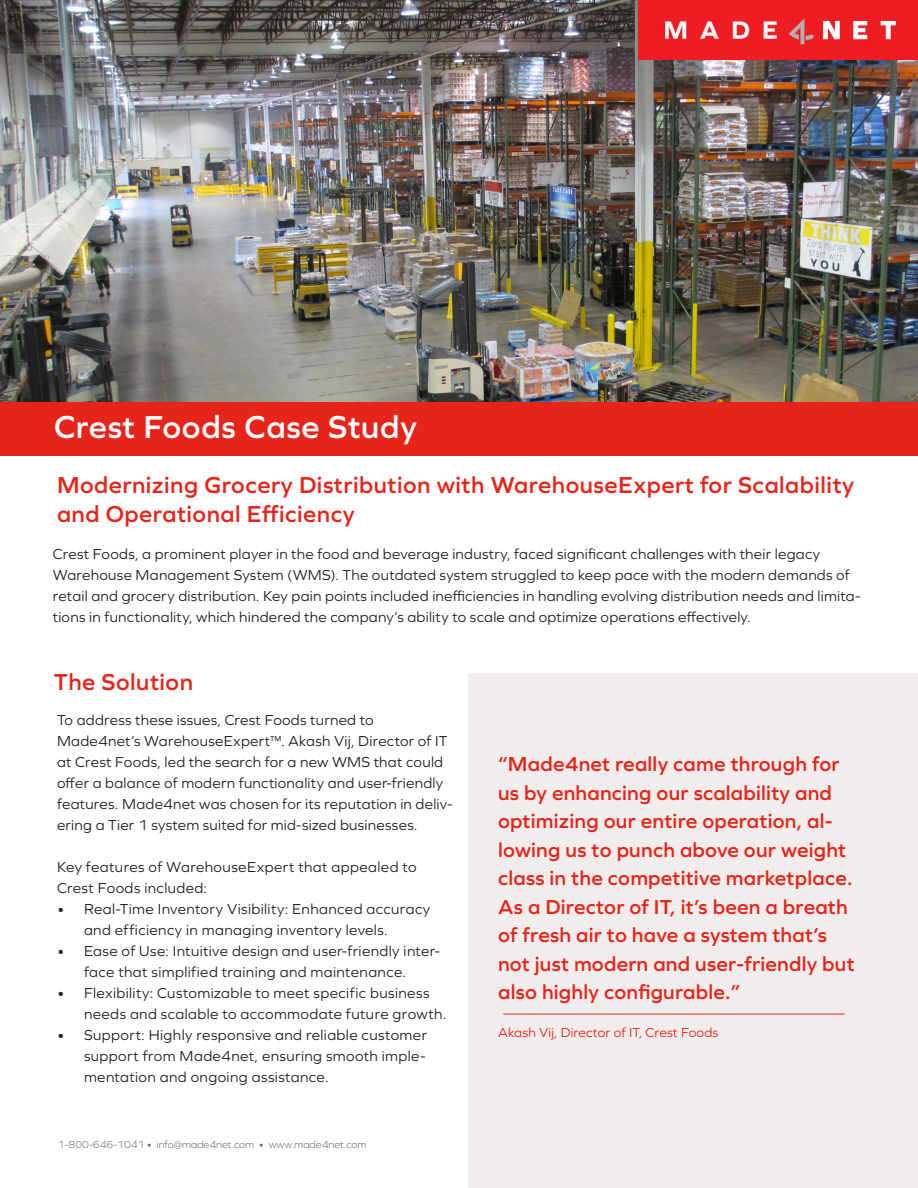
<style>
.page{position:relative;width:918px;height:1188px;background:#fff}
.page>*{position:absolute;margin:0;border:0;box-sizing:border-box;transform-origin:0 0}
.t1{font:600 33px "Graphie";letter-spacing:.02em;color:#fff}
.t2{font:600 24px/28.8px "Graphie";letter-spacing:.02em;color:#e72419}
.t3{font:600 21px/28.5px "Graphie";letter-spacing:.01em;color:#e72419}
.t4{font:15px/21px "Graphie";letter-spacing:.02em;color:#231f20}
.t5{font:13.5px "Graphie";letter-spacing:.01em;color:#e72419}
.Footer_Contact{font:300 10.5px "Graphie";color:#6a6058}
</style>
<div class="page">
<div style="left:468px;top:674px;width:450px;height:514px;background:#f1edec"></div>
<img style="left:0;top:0;width:918px;height:403px">
<div style="left:0;top:403px;width:918px;height:53px;background:#e72419"></div>
<div style="left:639px;top:0;width:279px;height:60px;background:#ed1d23"></div>
<svg style="left:823px;top:21px;width:16px;height:18px"></svg>
<svg style="left:854px;top:21px;width:13px;height:18px"></svg>
<svg style="left:881px;top:21px;width:15px;height:18px"></svg>
<svg style="left:665px;top:21px;width:21px;height:18px"></svg>
<svg style="left:700px;top:21px;width:19px;height:18px"></svg>
<svg style="left:733px;top:21px;width:16px;height:18px"></svg>
<svg style="left:764px;top:21px;width:13px;height:18px"></svg>
<svg style="left:789px;top:18px;width:25px;height:26px"></svg>
<hr style="left:503px;top:1014px;width:342px;height:1px;background:#e72419">
<p class="t1" style="left:54px;top:407px;width:365px">Crest Foods Case Study</p>
<p class="t2" style="left:57px;top:470px;width:799px">Modernizing Grocery Distribution with WarehouseExpert for Scalability and Operational Efficiency</p>
<p class="t4" style="left:53px;top:544px;width:809px">Crest Foods, a prominent player in the food and beverage industry, faced significant challenges with their legacy Warehouse Management System (WMS). The outdated system struggled to keep pace with the modern demands of retail and grocery distribution. Key pain points included inefficiencies in handling evolving distribution needs and limita&shy;tions in functionality, which hindered the company’s ability to scale and optimize operations effectively.</p>
<p class="t2" style="left:54px;top:667px;width:141px">The Solution</p>
<p class="t4" style="left:57px;top:709px;width:397px">To address these issues, Crest Foods turned to Made4net’s WarehouseExpert™. Akash Vij, Director of IT at Crest Foods, led the search for a new WMS that could offer a balance of modern functionality and user-friendly features. Made4net was chosen for its reputation in deliv&shy;ering a Tier 1 system suited for mid-sized businesses.</p>
<p class="t4" style="left:57px;top:856px;width:361px">Key features of WarehouseExpert that appealed to<br>Crest Foods included:</p>
<p class="t4" style="left:84px;top:898px;width:348px;text-indent:-27px">• Real-Time Inventory Visibility: Enhanced accuracy and efficiency in managing inventory levels.</p>
<p class="t4" style="left:57px;top:940px;width:385px;text-align:center">• Ease of Use: Intuitive design and user-friendly inter&shy;face that simplified training and maintenance.</p>
<p class="t4" style="left:84px;top:982px;width:364px;text-indent:-27px">• Flexibility: Customizable to meet specific business needs and scalable to accommodate future growth.</p>
<p class="t4" style="left:84px;top:1024px;width:345px;text-align:justify;text-indent:-27px">• Support: Highly responsive and reliable customer support from Made4net, ensuring smooth imple&shy;mentation and ongoing assistance.</p>
<p class="Footer_Contact" style="left:58px;top:1139px;width:310px">1-800-646-1041 • info@made4net.com • www.made4net.com</p>
<p class="t3" style="left:498px;top:749px;width:358px">“Made4net really came through for us by enhancing our scalability and optimizing our entire operation, al&shy;lowing us to punch above our weight class in the competitive marketplace.<br>As a Director of IT, it’s been a breath of fresh air to have a system that’s not just modern and user-friendly but also highly configurable.”</p>
<p class="t5" style="left:498px;top:1025px;width:222px">Akash Vij, Director of IT, Crest Foods</p>
</div>
